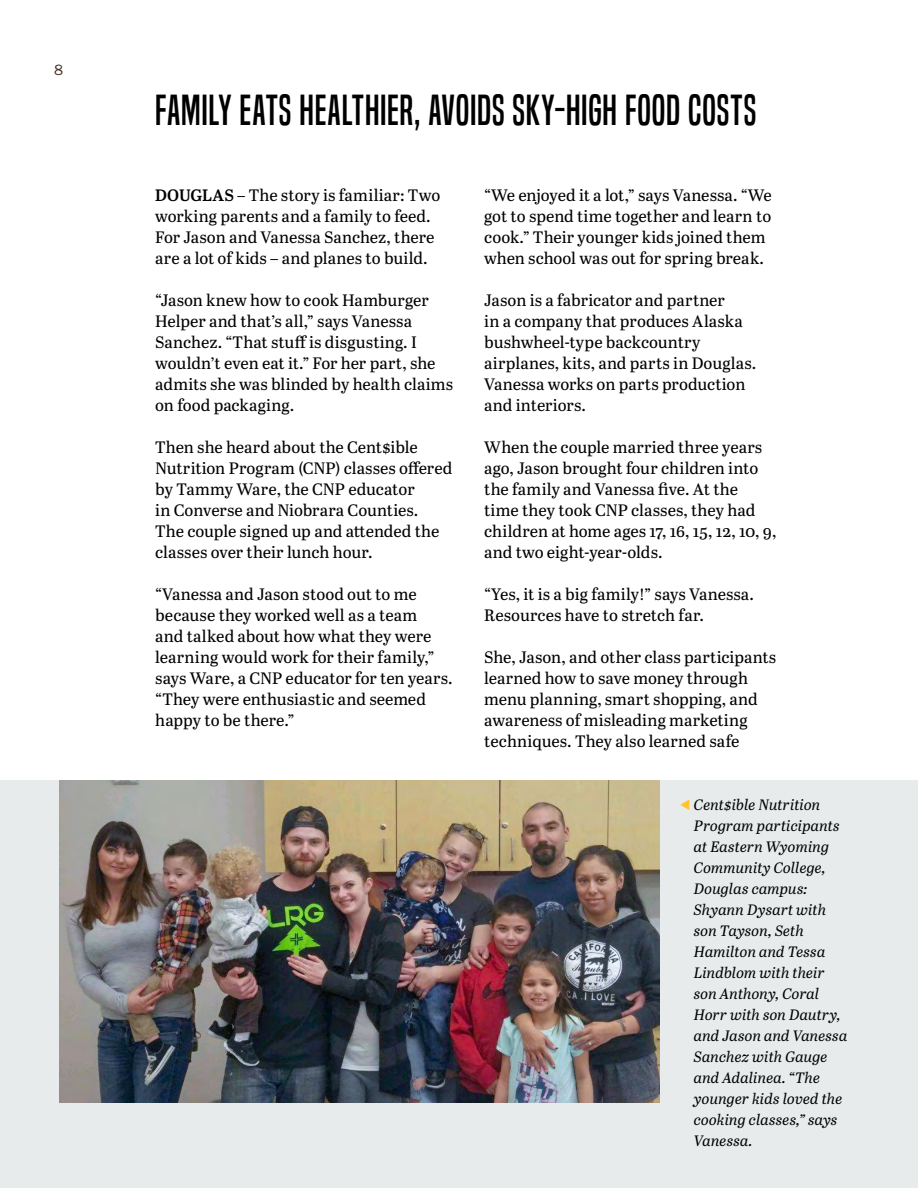
<style>
.page{position:relative;width:918px;height:1188px;background:#fff}
.page>*{position:absolute;margin:0;border:0;box-sizing:border-box;transform-origin:0 0}
.t1{font:40.5px "Built Titling Rg";letter-spacing:.02em;color:#000}
.t2{font:16.5px/21px "Abril Text";color:#000}
.t3{font:italic 15px/21px "Abril Text";letter-spacing:.005em;color:#000}
.t4{font:15px "ITC Franklin Gothic Std";color:#492f24}
.s1{font-weight:600}
</style>
<div class="page">
<div style="left:0;top:781px;width:917px;height:407px;background:#e8ebeb"></div>
<img style="left:59px;top:781px;width:600px;height:322px">
<p class="t4" style="left:54px;top:61px;width:10px">8</p>
<h1 class="t1" style="left:155px;top:86px;width:603px">FAMILY EATS HEALTHIER, AVOIDS SKY-HIGH FOOD COSTS</h1>
<p class="t2" style="left:155px;top:184px;width:287px"><span class="s1">DOUGLAS</span> – The story is familiar: Two working parents and a family to feed.<br>For Jason and Vanessa Sanchez, there are a lot of kids – and planes to build.</p>
<p class="t2" style="left:155px;top:289px;width:300px">“Jason knew how to cook Hamburger Helper and that’s all,” says Vanessa Sanchez. “That stuff is disgusting. I wouldn’t even eat it.” For her part, she admits she was blinded by health claims on food packaging.</p>
<p class="t2" style="left:155px;top:436px;width:299px">Then she heard about the Cent$ible Nutrition Program (CNP) classes offered by Tammy Ware, the CNP educator<br>in Converse and Niobrara Counties.<br>The couple signed up and attended the classes over their lunch hour.</p>
<p class="t2" style="left:155px;top:583px;width:299px">“Vanessa and Jason stood out to me because they worked well as a team<br>and talked about how what they were learning would work for their family,” says Ware, a CNP educator for ten years. “They were enthusiastic and seemed happy to be there.”</p>
<p class="t2" style="left:484px;top:184px;width:289px">“We enjoyed it a lot,” says Vanessa. “We got to spend time together and learn to cook.” Their younger kids joined them when school was out for spring break.</p>
<p class="t2" style="left:484px;top:289px;width:274px">Jason is a fabricator and partner<br>in a company that produces Alaska bushwheel-type backcountry airplanes, kits, and parts in Douglas.<br>Vanessa works on parts production and interiors.</p>
<p class="t2" style="left:484px;top:436px;width:294px">When the couple married three years ago, Jason brought four children into the family and Vanessa five. At the time they took CNP classes, they had children at home ages 17, 16, 15, 12, 10, 9, and two eight-year-olds.</p>
<p class="t2" style="left:484px;top:583px;width:271px">“Yes, it is a big family!” says Vanessa.<br>Resources have to stretch far.</p>
<p class="t2" style="left:484px;top:646px;width:294px">She, Jason, and other class participants learned how to save money through menu planning, smart shopping, and awareness of misleading marketing techniques. They also learned safe</p>
<p class="t3" style="left:694px;top:793px;width:155px">Cent$ible Nutrition<br>Program participants at Eastern Wyoming<br>Community College,<br>Douglas campus:<br>Shyann Dysart with son Tayson, Seth<br>Hamilton and Tessa<br>Lindblom with their son Anthony, Coral<br>Horr with son Dautry, and Jason and Vanessa<br>Sanchez with Gauge and Adalinea. “The younger kids loved the cooking classes,” says<br>Vanessa.</p>
</div>
